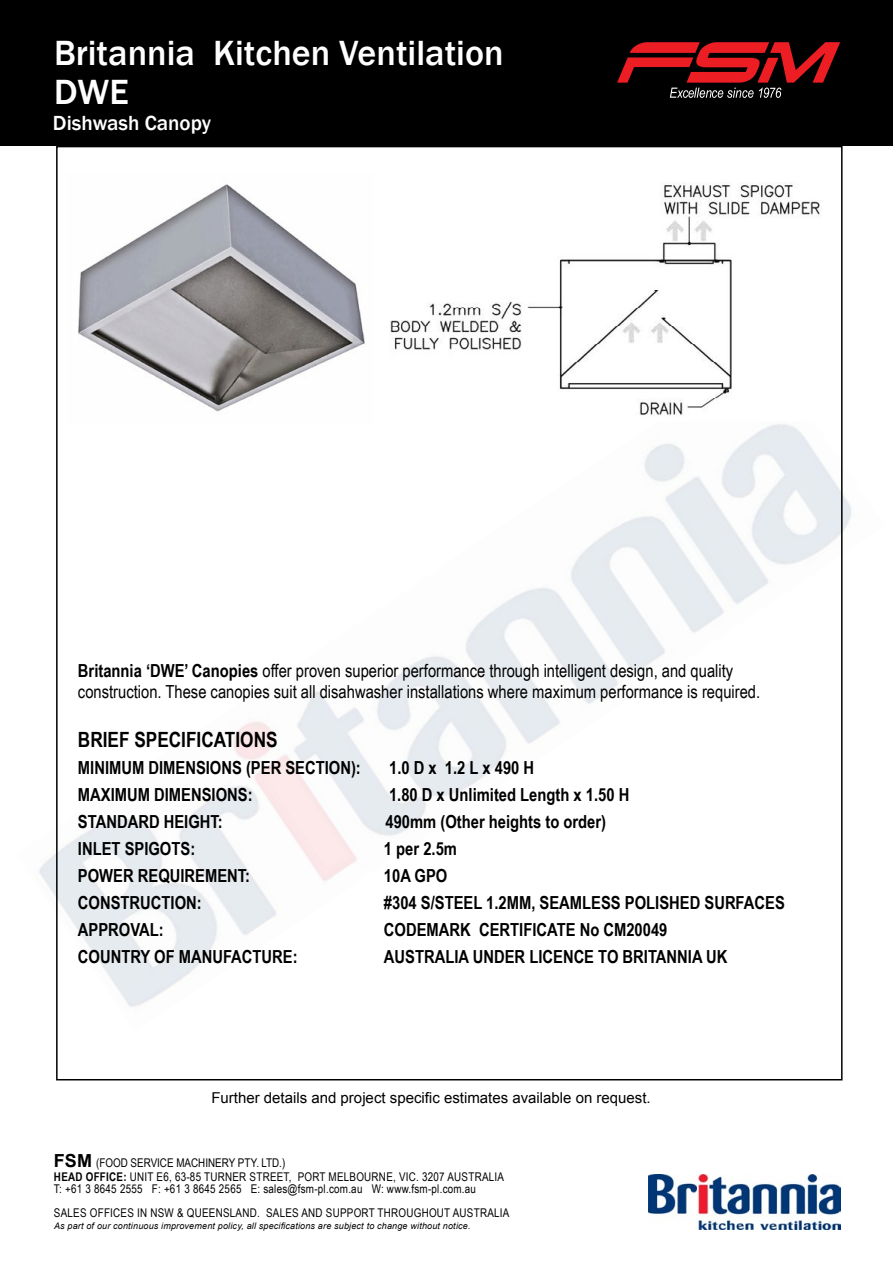
<style>
.page{position:relative;width:893px;height:1263px;background:#fff}
.page>*{position:absolute;margin:0;border:0;box-sizing:border-box;transform-origin:0 0}
.t1{font:500 36px/39px "Franklin Gothic";color:#fff}
.t2{font:700 21px "Arial Narrow";color:#000}
.t3{font:500 21px "Franklin Gothic";color:#fff}
.t4{font:700 18px "Arial Narrow";color:#000}
.t5{font:18px/21.6px "Arial Narrow";color:#000}
.t6{font:15px "Arial";color:#000}
.t7{font:12px/14.4px "Arial Narrow";letter-spacing:.02em;color:#000}
.t8{font:italic 9px "Arial";letter-spacing:.02em;color:#000}
.s1{font-weight:700}
.s2{font-family:"Arial";font-weight:700;font-size:18px}
</style>
<div class="page">
<div style="left:0;top:0;width:893px;height:146px;background:#000"></div>
<img style="left:39px;top:349px;width:813px;height:683px">
<img style="left:649px;top:1175px;width:191px;height:54px">
<svg style="left:617px;top:42px;width:223px;height:56px"></svg>
<img style="left:66px;top:184px;width:307px;height:239px">
<img style="left:387px;top:182px;width:440px;height:239px">
<h1 class="t1" style="left:54px;top:34px;width:451px">Britannia Kitchen Ventilation<br>DWE</h1>
<p class="t3" style="left:53px;top:110px;width:160px">Dishwash Canopy</p>
<p class="t5" style="left:78px;top:659px;width:684px"><span class="s1">Britannia ‘DWE’ Canopies</span> offer proven superior performance through intelligent design, and quality construction. These canopies suit all disahwasher installations where maximum performance is required.</p>
<p class="t2" style="left:78px;top:724px;width:201px">BRIEF SPECIFICATIONS</p>
<p class="t4" style="left:78px;top:754px;width:284px">MINIMUM DIMENSIONS (PER SECTION):</p>
<p class="t4" style="left:389px;top:754px;width:146px">1.0 D x 1.2 L x 490 H</p>
<p class="t4" style="left:78px;top:781px;width:176px">MAXIMUM DIMENSIONS:</p>
<p class="t4" style="left:389px;top:781px;width:242px">1.80 D x Unlimited Length x 1.50 H</p>
<p class="t4" style="left:78px;top:808px;width:146px">STANDARD HEIGHT:</p>
<p class="t4" style="left:385px;top:808px;width:222px">490mm (Other heights to order)</p>
<p class="t4" style="left:78px;top:835px;width:119px">INLET SPIGOTS:</p>
<p class="t4" style="left:384px;top:835px;width:75px">1 per 2.5m</p>
<p class="t4" style="left:78px;top:862px;width:174px">POWER REQUIREMENT:</p>
<p class="t4" style="left:384px;top:862px;width:65px">10A GPO</p>
<p class="t4" style="left:78px;top:889px;width:125px">CONSTRUCTION:</p>
<p class="t4" style="left:384px;top:889px;width:402px">#304 S/STEEL 1.2MM, SEAMLESS POLISHED SURFACES</p>
<p class="t4" style="left:78px;top:916px;width:87px">APPROVAL:</p>
<p class="t4" style="left:384px;top:916px;width:285px">CODEMARK CERTIFICATE No CM20049</p>
<p class="t4" style="left:78px;top:943px;width:221px">COUNTRY OF MANUFACTURE:</p>
<p class="t4" style="left:384px;top:943px;width:345px">AUSTRALIA UNDER LICENCE TO BRITANNIA UK</p>
<p class="t6" style="left:211px;top:1088px;width:441px">Further details and project specific estimates available on request.</p>
<p class="t7" style="left:54px;top:1155px;width:452px"><span class="s2">FSM</span> (FOOD SERVICE MACHINERY PTY. LTD.)<br><span class="s1">HEAD OFFICE:</span> UNIT E6, 63-85 TURNER STREET, PORT MELBOURNE, VIC. 3207 AUSTRALIA</p>
<p class="t7" style="left:54px;top:1177px;width:457px;line-height:24px">T: +61 3 8645 2555 F: +61 3 8645 2565 E: sales@fsm-pl.com.au W: www.fsm-pl.com.au<br>SALES OFFICES IN NSW &amp; QUEENSLAND. SALES AND SUPPORT THROUGHOUT AUSTRALIA</p>
<p class="t8" style="left:54px;top:1220px;width:418px">As part of our continuous improvement policy, all specifications are subject to change without notice.</p>
</div>
